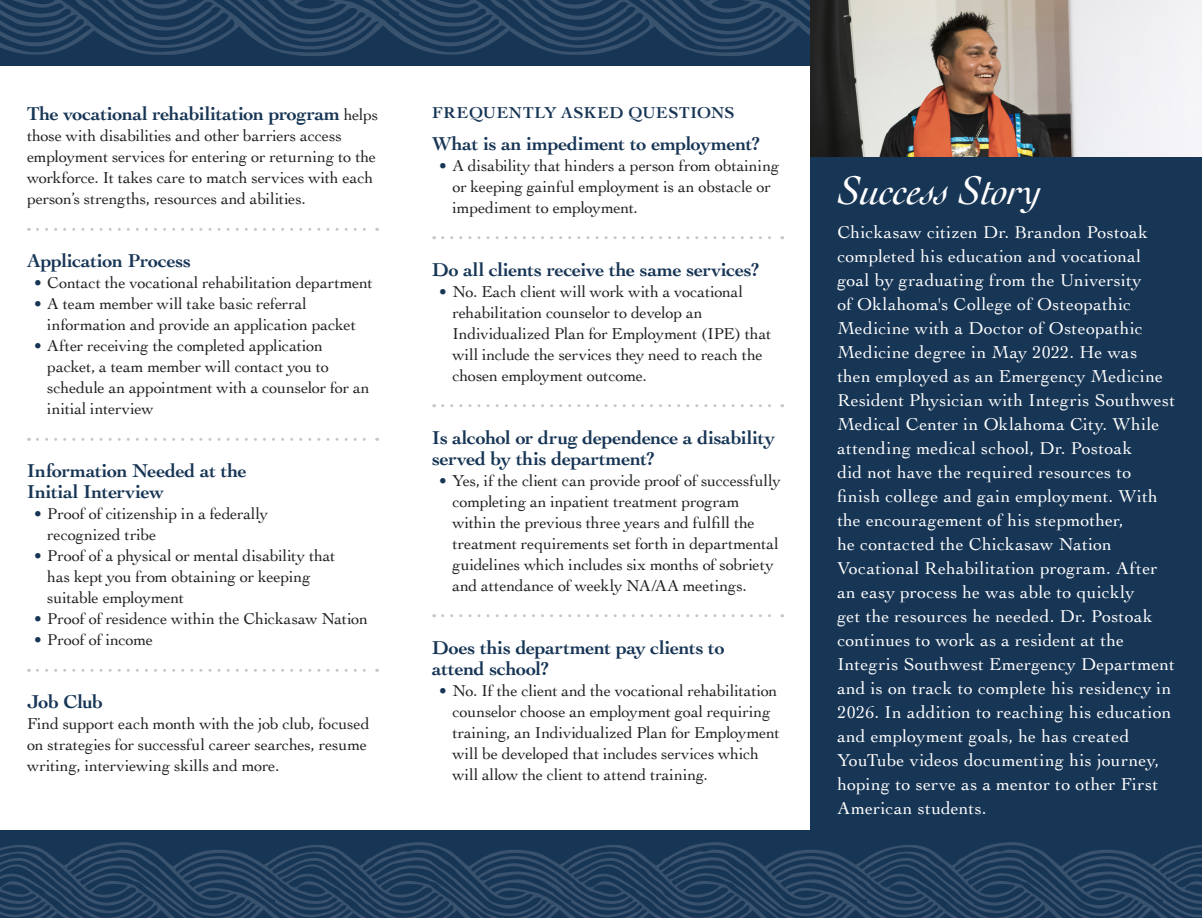
<style>
.page{position:relative;width:1202px;height:918px;background:#fff}
.page>*{position:absolute;margin:0;border:0;box-sizing:border-box;transform-origin:0 0}
.t1{font:italic 42px "Cochin";letter-spacing:-.01em;color:#fff}
.t2{font:700 19.5px/21px "Cochin";letter-spacing:-.015em;color:#173555}
.t3{font:18px/24px "Cochin";letter-spacing:.015em;color:#fff}
.t4{font:16.5px/21px "Cochin";letter-spacing:-.01em;color:#231f20}
.t5{font:700 16.5px "Cochin";letter-spacing:.035em;color:#173555}
.s1{font-weight:400;font-size:16.5px;color:#231f20}
.s2{color:#173555}
</style>
<div class="page">
<div style="left:810px;top:0;width:392px;height:918px;background:#173555"></div>
<div style="left:0;top:0;width:810px;height:66px;background:#173555"></div>
<div style="left:0;top:831px;width:810px;height:87px;background:#173555"></div>
<svg style="left:0;top:0;width:810px;height:56px"></svg>
<svg style="left:0;top:842px;width:1202px;height:76px"></svg>
<svg style="left:37px;top:228px;width:340px;height:3px"></svg>
<svg style="left:37px;top:438px;width:340px;height:3px"></svg>
<svg style="left:37px;top:669px;width:340px;height:3px"></svg>
<svg style="left:442px;top:236px;width:341px;height:3px"></svg>
<svg style="left:442px;top:404px;width:341px;height:3px"></svg>
<svg style="left:442px;top:614px;width:341px;height:3px"></svg>
<img style="left:810px;top:0;width:392px;height:157px">
<p class="t2" style="left:27px;top:102px;width:352px">The vocational rehabilitation program <span class="s1">helps</span></p>
<p class="t4" style="left:27px;top:125px;width:350px">those with disabilities and other barriers access employment services for entering or returning to the workforce. It takes care to match services with each person’s strengths, resources and abilities.</p>
<p class="t2" style="left:27px;top:249px;width:166px">Application Process</p>
<p class="t4" style="left:34px;top:272px;width:340px"><span class="s2">•</span> Contact the vocational rehabilitation department</p>
<p class="t4" style="left:47px;top:293px;width:310px;text-indent:-14px"><span class="s2">•</span> A team member will take basic referral information and provide an application packet</p>
<p class="t4" style="left:47px;top:335px;width:324px;text-indent:-14px"><span class="s2">•</span> After receiving the completed application packet, a team member will contact you to schedule an appointment with a counselor for an initial interview</p>
<p class="t2" style="left:27px;top:459px;width:221px">Information Needed at the<br>Initial Interview</p>
<p class="t4" style="left:47px;top:503px;width:222px;text-indent:-14px"><span class="s2">•</span> Proof of citizenship in a federally recognized tribe</p>
<p class="t4" style="left:47px;top:545px;width:290px;text-indent:-14px"><span class="s2">•</span> Proof of a physical or mental disability that has kept you from obtaining or keeping suitable employment</p>
<p class="t4" style="left:34px;top:608px;width:336px"><span class="s2">•</span> Proof of residence within the Chickasaw Nation</p>
<p class="t4" style="left:34px;top:629px;width:121px"><span class="s2">•</span> Proof of income</p>
<p class="t2" style="left:27px;top:690px;width:78px">Job Club</p>
<p class="t4" style="left:27px;top:713px;width:344px">Find support each month with the job club, focused on strategies for successful career searches, resume writing, interviewing skills and more.</p>
<p class="t5" style="left:432px;top:102px;width:304px">FREQUENTLY ASKED QUESTIONS</p>
<p class="t2" style="left:432px;top:132px;width:329px">What is an impediment to employment?</p>
<p class="t4" style="left:452px;top:154px;width:328px;text-indent:-14px"><span class="s2">•</span> A disability that hinders a person from obtaining or keeping gainful employment is an obstacle or impediment to employment.</p>
<p class="t2" style="left:432px;top:258px;width:329px">Do all clients receive the same services?</p>
<p class="t4" style="left:452px;top:280px;width:320px;text-indent:-14px"><span class="s2">•</span> No. Each client will work with a vocational rehabilitation counselor to develop an Individualized Plan for Employment (IPE) that will include the services they need to reach the chosen employment outcome.</p>
<p class="t2" style="left:432px;top:426px;width:344px">Is alcohol or drug dependence a disability served by this department?</p>
<p class="t4" style="left:452px;top:469px;width:330px;text-indent:-14px"><span class="s2">•</span> Yes, if the client can provide proof of successfully completing an inpatient treatment program within the previous three years and fulfill the treatment requirements set forth in departmental guidelines which includes six months of sobriety and attendance of weekly NA/AA meetings.</p>
<p class="t2" style="left:432px;top:636px;width:294px">Does this department pay clients to attend school?</p>
<p class="t4" style="left:452px;top:679px;width:329px;text-indent:-14px"><span class="s2">•</span> No. If the client and the vocational rehabilitation counselor choose an employment goal requiring training, an Individualized Plan for Employment will be developed that includes services which will allow the client to attend training.</p>
<p class="t1" style="left:837px;top:162px;width:205px">Success Story</p>
<p class="t3" style="left:837px;top:220px;width:339px">Chickasaw citizen Dr. Brandon Postoak completed his education and vocational goal by graduating from the University<br>of Oklahoma's College of Osteopathic Medicine with a Doctor of Osteopathic Medicine degree in May 2022. He was then employed as an Emergency Medicine Resident Physician with Integris Southwest Medical Center in Oklahoma City. While attending medical school, Dr. Postoak<br>did not have the required resources to finish college and gain employment. With the encouragement of his stepmother,<br>he contacted the Chickasaw Nation Vocational Rehabilitation program. After an easy process he was able to quickly<br>get the resources he needed. Dr. Postoak continues to work as a resident at the Integris Southwest Emergency Department and is on track to complete his residency in 2026. In addition to reaching his education and employment goals, he has created YouTube videos documenting his journey, hoping to serve as a mentor to other First American students.</p>
</div>
